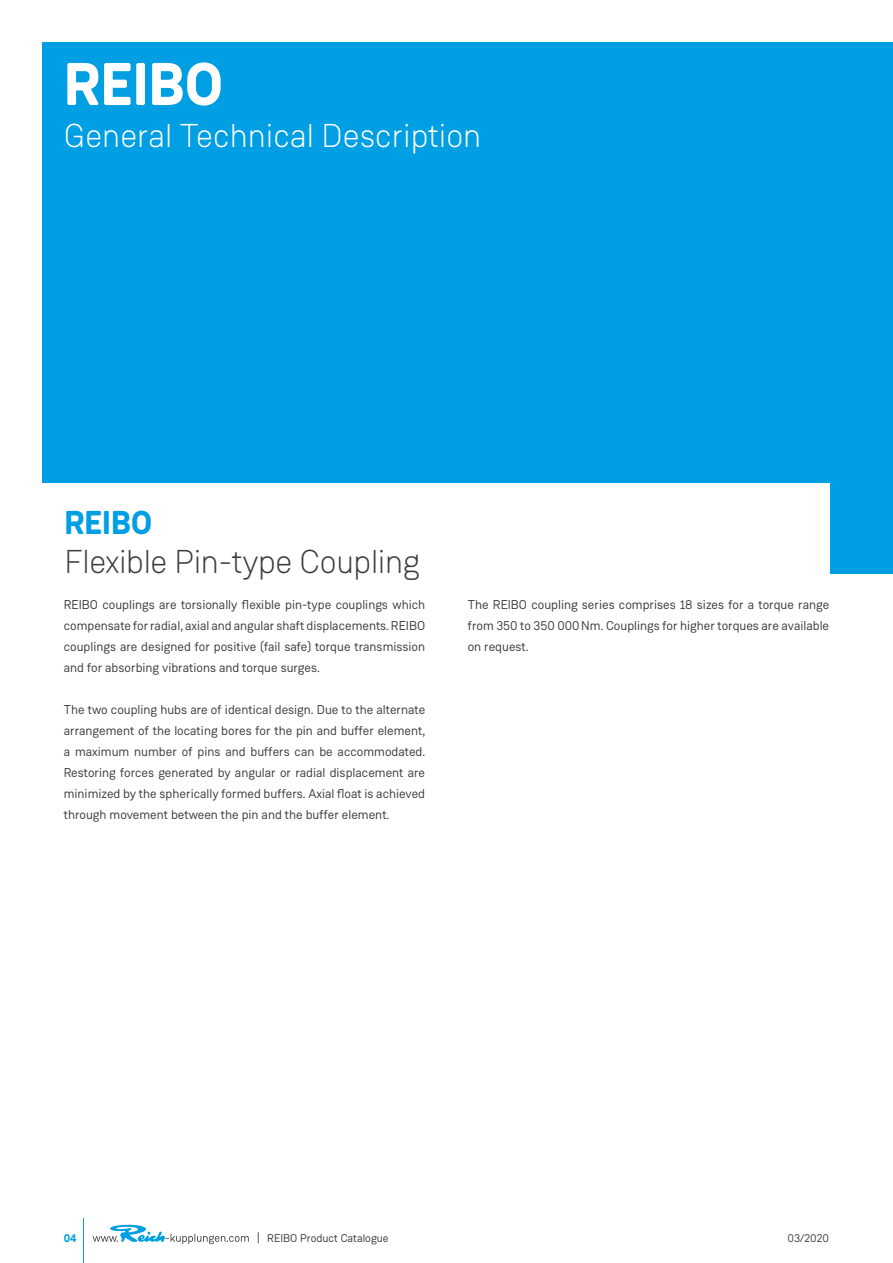
<style>
.page{position:relative;width:893px;height:1263px;background:#fff}
.page>*{position:absolute;margin:0;border:0;box-sizing:border-box;transform-origin:0 0}
.t1{font:700 60px "Weissenhof Grotesk";color:#fff}
.t2{font:300 33px "Weissenhof Grotesk";color:#fff}
.t3{font:300 33px "Weissenhof Grotesk";letter-spacing:-.01em;color:#3c3c3b}
.t4{font:700 33px "Weissenhof Grotesk";color:#009fe3}
.t5{font:12.75px/21px "Weissenhof Grotesk";color:#3c3c3b;text-align:justify}
.t6{font:11.25px "Weissenhof Grotesk";color:#3c3c3b}
.t7{font:700 11.25px "Weissenhof Grotesk";color:#009fe3}
</style>
<div class="page">
<hr style="left:83px;top:1218px;width:1px;height:45px;background:#009fe3">
<svg style="left:93px;top:1224px;width:156px;height:20px"></svg>
<div style="left:43px;top:43px;width:850px;height:531px;background:#009fe3"></div>
<div style="left:0;top:483px;width:829px;height:105px;background:#fff"></div>
<h1 class="t1" style="left:64px;top:46px;width:161px">REIBO</h1>
<h2 class="t2" style="left:64px;top:116px;width:419px">General Technical Description</h2>
<h2 class="t4" style="left:64px;top:502px;width:89px">REIBO</h2>
<h2 class="t3" style="left:64px;top:542px;width:357px">Flexible Pin-type Coupling</h2>
<p class="t5" style="left:64px;top:594px;width:363px">REIBO couplings are torsionally flexible pin-type couplings which compensate for radial, axial and angular shaft displacements. REIBO couplings are designed for positive (fail safe) torque transmission and for absorbing vibrations and torque surges.</p>
<p class="t5" style="left:64px;top:699px;width:363px">The two coupling hubs are of identical design. Due to the alternate arrangement of the locating bores for the pin and buffer element, a maximum number of pins and buffers can be accommodated.<br>Restoring forces generated by angular or radial displacement are minimized by the spherically formed buffers. Axial float is achieved through movement between the pin and the buffer element.</p>
<p class="t5" style="left:468px;top:594px;width:363px">The REIBO coupling series comprises 18 sizes for a torque range from 350 to 350 000Nm. Couplings for higher torques are available on request.</p>
<p class="t7" style="left:64px;top:1231px;width:14px">04</p>
<p class="t6" style="left:267px;top:1231px;width:123px">REIBO Product Catalogue</p>
<p class="t6" style="left:788px;top:1231px;width:43px">03/2020</p>
</div>
